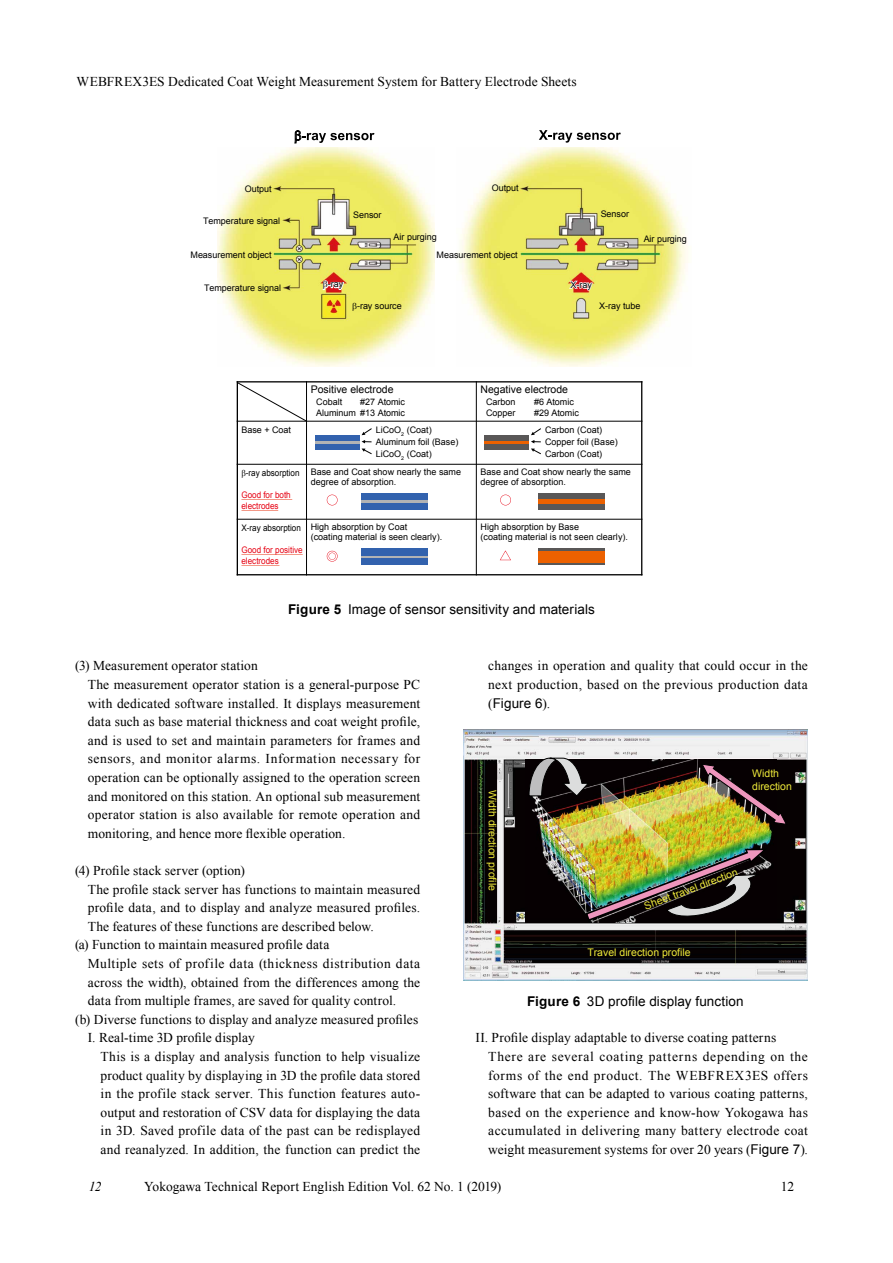
<style>
.page{position:relative;width:893px;height:1263px;background:#fff}
.page>*{position:absolute;margin:0;border:0;box-sizing:border-box;transform-origin:0 0}
.t1{font:13.5px/18.6px "Times New Roman";letter-spacing:.015em;color:#000}
.t2{font:13.5px "Arial";letter-spacing:.005em;color:#000}
.t3{font:13.5px "Times New Roman";letter-spacing:.035em;color:#000}
.t4{font:italic 13.5px "Times New Roman";color:#000}
.t5{font:10.5px "Arial";color:#efea3a}
.t6{font:10.5px "Arial";color:#000}
.t7{font:9px/10.8px "Arial";color:#000}
.t8{font:9px/11.1px "Arial";color:#e60012;scale:.9 1}
.t9{font:9px "Arial";color:#000;scale:.9 1}
.s1{font-weight:700}
.s2{font-family:"Times New Roman"}
.s3{font-family:"Arial"}
</style>
<div class="page">
<img style="left:464px;top:729px;width:343px;height:252px">
<img style="left:525px;top:759px;width:251px;height:164px">
<img style="left:701px;top:763px;width:86px;height:62px">
<svg style="left:528px;top:758px;width:61px;height:39px;background:#504d4e"></svg>
<img style="left:584px;top:848px;width:186px;height:74px">
<img style="left:217px;top:148px;width:218px;height:219px">
<img style="left:459px;top:148px;width:230px;height:219px">
<svg style="left:294px;top:130px;width:80px;height:14px"></svg>
<svg style="left:539px;top:130px;width:82px;height:13px"></svg>
<svg style="left:567px;top:275px;width:27px;height:18px"></svg>
<hr style="left:306px;top:381px;width:1px;height:194px;background:#000">
<hr style="left:476px;top:381px;width:1px;height:194px;background:#000">
<hr style="left:237px;top:421px;width:405px;height:1px;background:#000">
<hr style="left:237px;top:464px;width:405px;height:1px;background:#000">
<hr style="left:237px;top:519px;width:405px;height:1px;background:#000">
<hr style="left:237px;top:381px;width:1px;height:194px;background:#000">
<hr style="left:641px;top:381px;width:1px;height:194px;background:#000">
<hr style="left:237px;top:381px;width:405px;height:1px;background:#000">
<hr style="left:237px;top:574px;width:405px;height:1px;background:#000">
<svg style="left:241px;top:499px;width:51px;height:1px"></svg>
<svg style="left:241px;top:510px;width:37px;height:1px"></svg>
<svg style="left:327px;top:495px;width:11px;height:10px"></svg>
<svg style="left:500px;top:495px;width:11px;height:10px"></svg>
<svg style="left:241px;top:554px;width:62px;height:1px"></svg>
<svg style="left:241px;top:565px;width:38px;height:1px"></svg>
<svg style="left:327px;top:551px;width:11px;height:11px"></svg>
<svg style="left:500px;top:550px;width:11px;height:10px"></svg>
<hr style="left:484px;top:441px;width:45px;height:4px;background:#ec6100">
<div style="left:484px;top:435px;width:45px;height:6px;background:#595757"></div>
<div style="left:484px;top:444px;width:45px;height:6px;background:#595757"></div>
<svg style="left:531px;top:428px;width:10px;height:27px"></svg>
<hr style="left:315px;top:441px;width:44px;height:4px;background:#b2b3b4">
<div style="left:315px;top:435px;width:44px;height:6px;background:#3262ae"></div>
<div style="left:315px;top:444px;width:44px;height:6px;background:#3262ae"></div>
<svg style="left:362px;top:428px;width:10px;height:27px"></svg>
<div style="left:361px;top:499px;width:67px;height:5px;background:#b2b3b4"></div>
<div style="left:361px;top:493px;width:67px;height:7px;background:#3262ae"></div>
<div style="left:361px;top:503px;width:67px;height:7px;background:#3262ae"></div>
<div style="left:361px;top:548px;width:67px;height:17px;background:#3262ae"></div>
<hr style="left:361px;top:556px;width:67px;height:2px;background:#b2b3b4">
<div style="left:538px;top:493px;width:66px;height:17px;background:#595757"></div>
<hr style="left:538px;top:499px;width:66px;height:4px;background:#ec6100">
<div style="left:538px;top:548px;width:66px;height:17px;background:#595757"></div>
<div style="left:538px;top:551px;width:66px;height:12px;background:#ec6100"></div>
<svg style="left:238px;top:382px;width:68px;height:40px"></svg>
<svg style="left:322px;top:274px;width:23px;height:19px"></svg>
<svg style="left:353px;top:303px;width:4px;height:8px"></svg>
<p class="t1" style="left:77px;top:72px;width:502px">WEBFREX3ES Dedicated Coat Weight Measurement System for Battery Electrode Sheets</p>
<p class="t7" style="left:245px;top:183px;width:28px">Output</p>
<p class="t7" style="left:203px;top:216px;width:79px">Temperature signal</p>
<p class="t7" style="left:191px;top:249px;width:83px">Measurement object</p>
<p class="t7" style="left:204px;top:282px;width:79px">Temperature signal</p>
<p class="t7" style="left:353px;top:209px;width:30px">Sensor</p>
<p class="t7" style="left:328px;top:279px;width:17px">-ray</p>
<p class="t7" style="left:394px;top:232px;width:45px">Air purging</p>
<p class="t7" style="left:492px;top:183px;width:28px">Output</p>
<p class="t7" style="left:437px;top:250px;width:83px">Measurement object</p>
<p class="t7" style="left:601px;top:209px;width:30px">Sensor</p>
<p class="t7" style="left:644px;top:233px;width:45px">Air purging</p>
<p class="t7" style="left:570px;top:279px;width:23px">X-ray</p>
<p class="t7" style="left:357px;top:300px;width:46px">-ray source</p>
<p class="t7" style="left:599px;top:301px;width:43px">X-ray tube</p>
<p class="t7" style="left:241px;top:424px;width:51px">Base + Coat</p>
<p class="t9" style="left:246px;top:467px;width:61px">-ray absorption</p>
<p class="t8" style="left:241px;top:489px;width:56px">Good for both electrodes</p>
<p class="t9" style="left:241px;top:522px;width:68px">X-ray absorption</p>
<p class="t8" style="left:241px;top:544px;width:70px">Good for positive electrodes</p>
<p class="t6" style="left:311px;top:383px;width:84px">Positive electrode</p>
<p class="t7" style="left:316px;top:397px;width:28px">Cobalt</p>
<p class="t7" style="left:316px;top:397px;width:90px;line-height:10.4px;text-align:right">#27 Atomic<br>Aluminum #13 Atomic</p>
<p class="t7" style="left:376px;top:424px;width:84px;line-height:11.9px">LiCoO<sub>2</sub> (Coat)<br>Aluminum foil (Base)<br>LiCoO<sub>2</sub> (Coat)</p>
<p class="t6" style="left:480px;top:383px;width:89px">Negative electrode</p>
<p class="t7" style="left:486px;top:397px;width:31px">Carbon</p>
<p class="t7" style="left:534px;top:397px;width:41px">#6 Atomic</p>
<p class="t7" style="left:486px;top:407px;width:31px">Copper</p>
<p class="t7" style="left:534px;top:407px;width:46px">#29 Atomic</p>
<p class="t7" style="left:545px;top:424px;width:74px;line-height:11.9px">Carbon (Coat)<br>Copper foil (Base)<br>Carbon (Coat)</p>
<p class="t7" style="left:311px;top:466px;width:152px">Base and Coat show nearly the same degree of absorption.</p>
<p class="t7" style="left:480px;top:466px;width:152px">Base and Coat show nearly the same degree of absorption.</p>
<p class="t7" style="left:311px;top:521px;width:133px">High absorption by Coat<br>(coating material is seen clearly).</p>
<p class="t7" style="left:480px;top:521px;width:149px">High absorption by Base<br>(coating material is not seen clearly).</p>
<p class="t2" style="left:288px;top:601px;width:308px"><span class="s1">Figure 5</span> Image of sensor sensitivity and materials</p>
<p class="t1" style="left:88px;top:656px;width:334px;text-indent:-13px">(3) Measurement operator station<br>The measurement operator station is a general-purpose PC with dedicated software installed. It displays measurement data such as base material thickness and coat weight profile, and is used to set and maintain parameters for frames and sensors, and monitor alarms. Information necessary for operation can be optionally assigned to the operation screen and monitored on this station. An optional sub measurement operator station is also available for remote operation and monitoring, and hence more flexible operation.</p>
<p class="t1" style="left:75px;top:861px;width:171px">(4) Profile stack server (option)</p>
<p class="t1" style="left:88px;top:879px;width:334px">The profile stack server has functions to maintain measured</p>
<p class="t1" style="left:88px;top:898px;width:334px">profile data, and to display and analyze measured profiles.</p>
<p class="t1" style="left:88px;top:917px;width:288px">The features of these functions are described below.</p>
<p class="t1" style="left:75px;top:935px;width:256px">(a) Function to maintain measured profile data</p>
<p class="t3" style="left:88px;top:954px;width:334px">Multiple sets of profile data (thickness distribution data</p>
<p class="t1" style="left:88px;top:973px;width:334px">across the width), obtained from the differences among the</p>
<p class="t1" style="left:88px;top:991px;width:310px">data from multiple frames, are saved for quality control.</p>
<p class="t1" style="left:75px;top:1010px;width:345px">(b) Diverse functions to display and analyze measured profiles</p>
<p class="t1" style="left:88px;top:1028px;width:168px">I. Real-time 3D profile display</p>
<p class="t1" style="left:101px;top:1047px;width:321px">This is a display and analysis function to help visualize</p>
<p class="t1" style="left:101px;top:1066px;width:321px">product quality by displaying in 3D the profile data stored</p>
<p class="t1" style="left:101px;top:1084px;width:321px">in the profile stack server. This function features auto-</p>
<p class="t1" style="left:101px;top:1103px;width:321px">output and restoration of CSV data for displaying the data</p>
<p class="t1" style="left:101px;top:1121px;width:321px">in 3D. Saved profile data of the past can be redisplayed</p>
<p class="t1" style="left:101px;top:1140px;width:321px">and reanalyzed. In addition, the function can predict the</p>
<p class="t1" style="left:488px;top:656px;width:321px">changes in operation and quality that could occur in the next production, based on the previous production data</p>
<p class="t2" style="left:488px;top:694px;width:63px"><span class="s2">(</span>Figure 6<span class="s2">).</span></p>
<p class="t5" style="left:499px;top:790px;width:102px;rotate:90deg">Width direction profile</p>
<p class="t5" style="left:752px;top:767px;width:28px">Width</p>
<p class="t5" style="left:752px;top:779px;width:41px">direction</p>
<p class="t5" style="left:642px;top:899px;width:100px;rotate:-20deg">Sheet travel direction</p>
<p class="t5" style="left:587px;top:946px;width:105px">Travel direction profile</p>
<p class="t2" style="left:527px;top:992px;width:218px"><span class="s1">Figure 6</span> 3D profile display function</p>
<p class="t1" style="left:488px;top:1028px;width:321px;text-indent:-13px">II. Profile display adaptable to diverse coating patterns There are several coating patterns depending on the forms of the end product. The WEBFREX3ES offers software that can be adapted to various coating patterns, based on the experience and know-how Yokogawa has accumulated in delivering many battery electrode coat weight measurement systems for over 20 years (<span class="s3">Figure 7</span>).</p>
<p class="t1" style="left:144px;top:1177px;width:359px">Yokogawa Technical Report English Edition Vol. 62 No. 1 (2019)</p>
<p class="t4" style="left:89px;top:1177px;width:14px">12</p>
<p class="t1" style="left:781px;top:1177px;width:15px">12</p>
</div>
